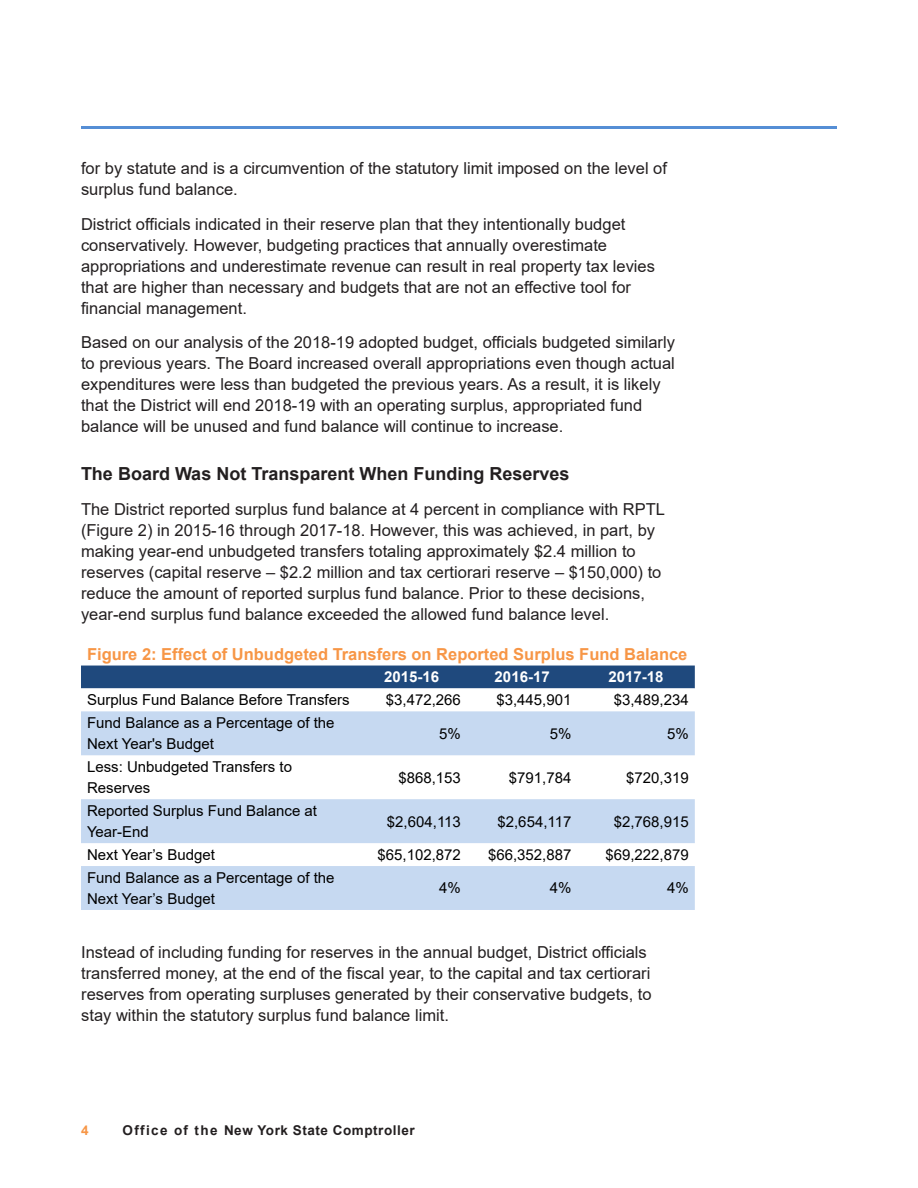
<style>
.page{position:relative;width:918px;height:1188px;background:#fff}
.page>*{position:absolute;margin:0;border:0;box-sizing:border-box;transform-origin:0 0}
.Small_Subhead{font:700 18px "Arial";color:#231f20}
.Body_Text{font:16.5px/21px "Arial";color:#231f20}
._7_Figures{font:700 16.5px "Arial";color:#f79646}
._7_Figures-2{font:15px/21px "Arial";color:#000}
._7_Figures-3{font:700 15px "Arial";color:#fff}
.t1{font:700 13.5px "Arial";letter-spacing:.04em;color:#231f20}
.t2{font:700 13.5px "Arial";color:#f79646}
</style>
<div class="page">
<hr style="left:81px;top:126px;width:756px;height:3px;background:#558ed5">
<div style="left:81px;top:666px;width:614px;height:22px;background:#1f497d"></div>
<svg style="left:81px;top:688px;width:614px;height:1px"></svg>
<svg style="left:81px;top:711px;width:614px;height:199px;fill:#c6d9f1"></svg>
<p class="Body_Text" style="left:81px;top:158px;width:588px">for by statute and is a circumvention of the statutory limit imposed on the level of surplus fund balance.</p>
<p class="Body_Text" style="left:81px;top:213px;width:576px">District officials indicated in their reserve plan that they intentionally budget conservatively. However, budgeting practices that annually overestimate appropriations and underestimate revenue can result in real property tax levies that are higher than necessary and budgets that are not an effective tool for financial management.</p>
<p class="Body_Text" style="left:81px;top:332px;width:596px">Based on our analysis of the 2018-19 adopted budget, officials budgeted similarly to previous years. The Board increased overall appropriations even though actual expenditures were less than budgeted the previous years. As a result, it is likely that the District will end 2018-19 with an operating surplus, appropriated fund balance will be unused and fund balance will continue to increase.</p>
<p class="Small_Subhead" style="left:81px;top:461px;width:490px">The Board Was Not Transparent When Funding Reserves</p>
<p class="Body_Text" style="left:81px;top:498px;width:586px">The District reported surplus fund balance at 4 percent in compliance with RPTL (Figure 2) in 2015-16 through 2017-18. However, this was achieved, in part, by making year-end unbudgeted transfers totaling approximately $2.4 million to reserves (capital reserve – $2.2 million and tax certiorari reserve – $150,000) to reduce the amount of reported surplus fund balance. Prior to these decisions, year-end surplus fund balance exceeded the allowed fund balance level.</p>
<p class="_7_Figures" style="left:87px;top:642px;width:602px">Figure 2: Effect of Unbudgeted Transfers on Reported Surplus Fund Balance</p>
<p class="_7_Figures-3" style="left:384px;top:667px;width:57px">2015-16</p>
<p class="_7_Figures-3" style="left:495px;top:667px;width:57px">2016-17</p>
<p class="_7_Figures-3" style="left:609px;top:667px;width:57px">2017-18</p>
<p class="_7_Figures-2" style="left:87px;top:690px;width:264px">Surplus Fund Balance Before Transfers</p>
<p class="_7_Figures-2" style="left:386px;top:690px;width:77px">$3,472,266</p>
<p class="_7_Figures-2" style="left:496px;top:690px;width:77px">$3,445,901</p>
<p class="_7_Figures-2" style="left:614px;top:690px;width:77px">$3,489,234</p>
<p class="_7_Figures-2" style="left:87px;top:712px;width:249px">Fund Balance as a Percentage of the<br>Next Year's Budget</p>
<p class="_7_Figures-2" style="left:439px;top:723px;width:23px">5%</p>
<p class="_7_Figures-2" style="left:550px;top:723px;width:23px">5%</p>
<p class="_7_Figures-2" style="left:667px;top:723px;width:23px">5%</p>
<p class="_7_Figures-2" style="left:87px;top:756px;width:207px">Less: Unbudgeted Transfers to<br>Reserves</p>
<p class="_7_Figures-2" style="left:398px;top:767px;width:64px">$868,153</p>
<p class="_7_Figures-2" style="left:509px;top:767px;width:64px">$791,784</p>
<p class="_7_Figures-2" style="left:626px;top:767px;width:64px">$720,319</p>
<p class="_7_Figures-2" style="left:87px;top:800px;width:232px">Reported Surplus Fund Balance at<br>Year-End</p>
<p class="_7_Figures-2" style="left:387px;top:811px;width:75px">$2,604,113</p>
<p class="_7_Figures-2" style="left:497px;top:811px;width:75px">$2,654,117</p>
<p class="_7_Figures-2" style="left:614px;top:811px;width:77px">$2,768,915</p>
<p class="_7_Figures-2" style="left:87px;top:844px;width:129px">Next Year’s Budget</p>
<p class="_7_Figures-2" style="left:378px;top:844px;width:85px">$65,102,872</p>
<p class="_7_Figures-2" style="left:488px;top:844px;width:85px">$66,352,887</p>
<p class="_7_Figures-2" style="left:605px;top:844px;width:85px">$69,222,879</p>
<p class="_7_Figures-2" style="left:87px;top:867px;width:249px">Fund Balance as a Percentage of the<br>Next Year’s Budget</p>
<p class="_7_Figures-2" style="left:439px;top:878px;width:23px">4%</p>
<p class="_7_Figures-2" style="left:550px;top:878px;width:23px">4%</p>
<p class="_7_Figures-2" style="left:667px;top:878px;width:23px">4%</p>
<p class="Body_Text" style="left:81px;top:942px;width:572px">Instead of including funding for reserves in the annual budget, District officials transferred money, at the end of the fiscal year, to the capital and tax certiorari reserves from operating surpluses generated by their conservative budgets, to stay within the statutory surplus fund balance limit.</p>
<p class="t2" style="left:81px;top:1121px;width:9px">4</p>
<p class="t1" style="left:123px;top:1121px;width:294px">Office of the New York State Comptroller</p>
</div>
